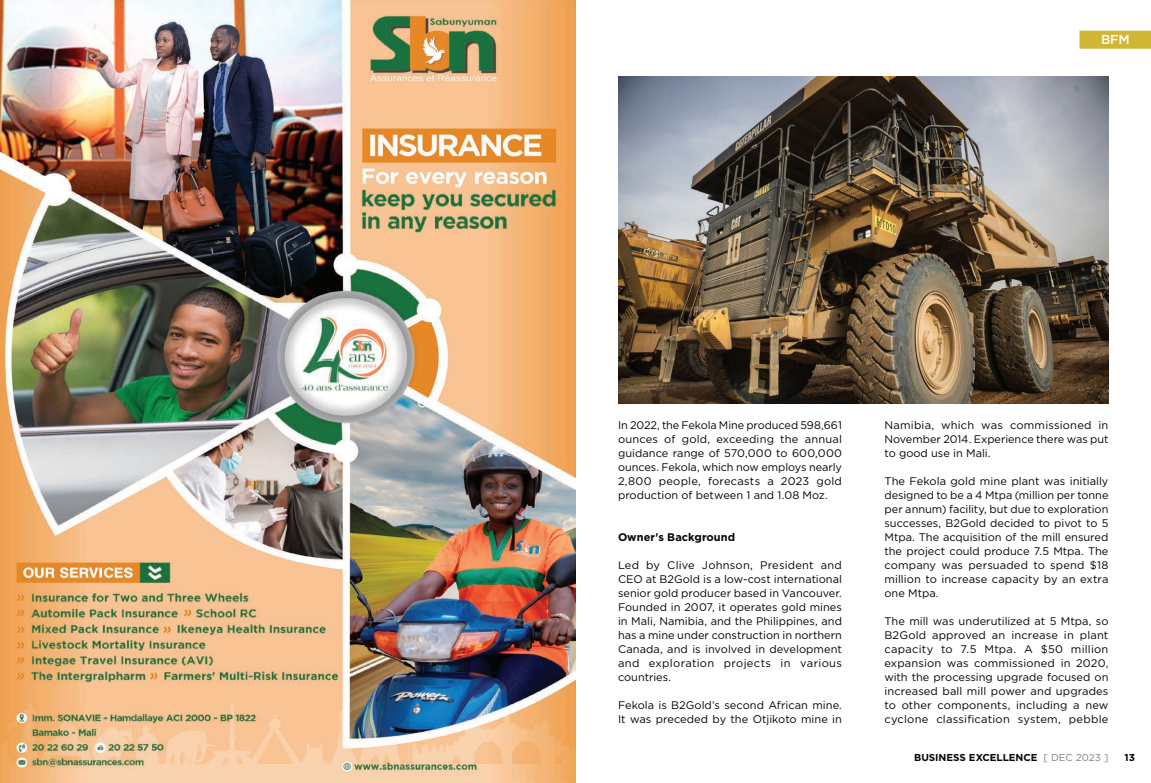
<style>
.page{position:relative;width:1151px;height:783px;background:#fff}
.page>*{position:absolute;margin:0;border:0;box-sizing:border-box;transform-origin:0 0}
.t1{font:500 13px "Gotham";color:#fff}
.t2{font:11px/14px "Gotham";letter-spacing:.005em;color:#040503;text-align:justify}
.t3{font:700 11px "Gotham";letter-spacing:.005em;color:#040503}
.t4{font:700 10px "Gotham";color:#040503}
.s1{font-weight:400;color:#808180}
</style>
<div class="page">
<div style="left:1079px;top:31px;width:72px;height:18px;background:#d1b535"></div>
<img style="left:0;top:0;width:575px;height:782px">
<img style="left:618px;top:76px;width:490px;height:327px">
<p class="t1" style="left:1101px;top:31px;width:30px">BFM</p>
<p class="t2" style="left:618px;top:417px;width:225px">In 2022, the Fekola Mine produced 598,661 ounces of gold, exceeding the annual guidance range of 570,000 to 600,000 ounces. Fekola, which now employs nearly 2,800 people, forecasts a 2023 gold production of between 1 and 1.08 Moz.</p>
<p class="t3" style="left:618px;top:529px;width:119px">Owner's Background</p>
<p class="t2" style="left:618px;top:557px;width:225px">Led by Clive Johnson, President and CEO at B2Gold is a low-cost international senior gold producer based in Vancouver.<br>Founded in 2007, it operates gold mines in Mali, Namibia, and the Philippines, and has a mine under construction in northern Canada, and is involved in development and exploration projects in various countries.</p>
<p class="t2" style="left:618px;top:697px;width:225px">Fekola is B2Gold’s second African mine.<br>It was preceded by the Otjikoto mine in</p>
<p class="t2" style="left:884px;top:417px;width:225px">Namibia, which was commissioned in November 2014. Experience there was put to good use in Mali.</p>
<p class="t2" style="left:884px;top:473px;width:225px">The Fekola gold mine plant was initially designed to be a 4 Mtpa (million per tonne per annum) facility, but due to exploration successes, B2Gold decided to pivot to 5<br>Mtpa. The acquisition of the mill ensured the project could produce 7.5 Mtpa. The company was persuaded to spend $18 million to increase capacity by an extra one Mtpa.</p>
<p class="t2" style="left:884px;top:613px;width:225px">The mill was underutilized at 5 Mtpa, so B2Gold approved an increase in plant capacity to 7.5 Mtpa. A $50 million expansion was commissioned in 2020, with the processing upgrade focused on increased ball mill power and upgrades to other components, including a new cyclone classification system, pebble</p>
<p class="t4" style="left:914px;top:750px;width:196px">BUSINESS EXCELLENCE <span class="s1">[ DEC 2023 ]</span></p>
<p class="t4" style="left:1124px;top:750px;width:12px">13</p>
</div>
